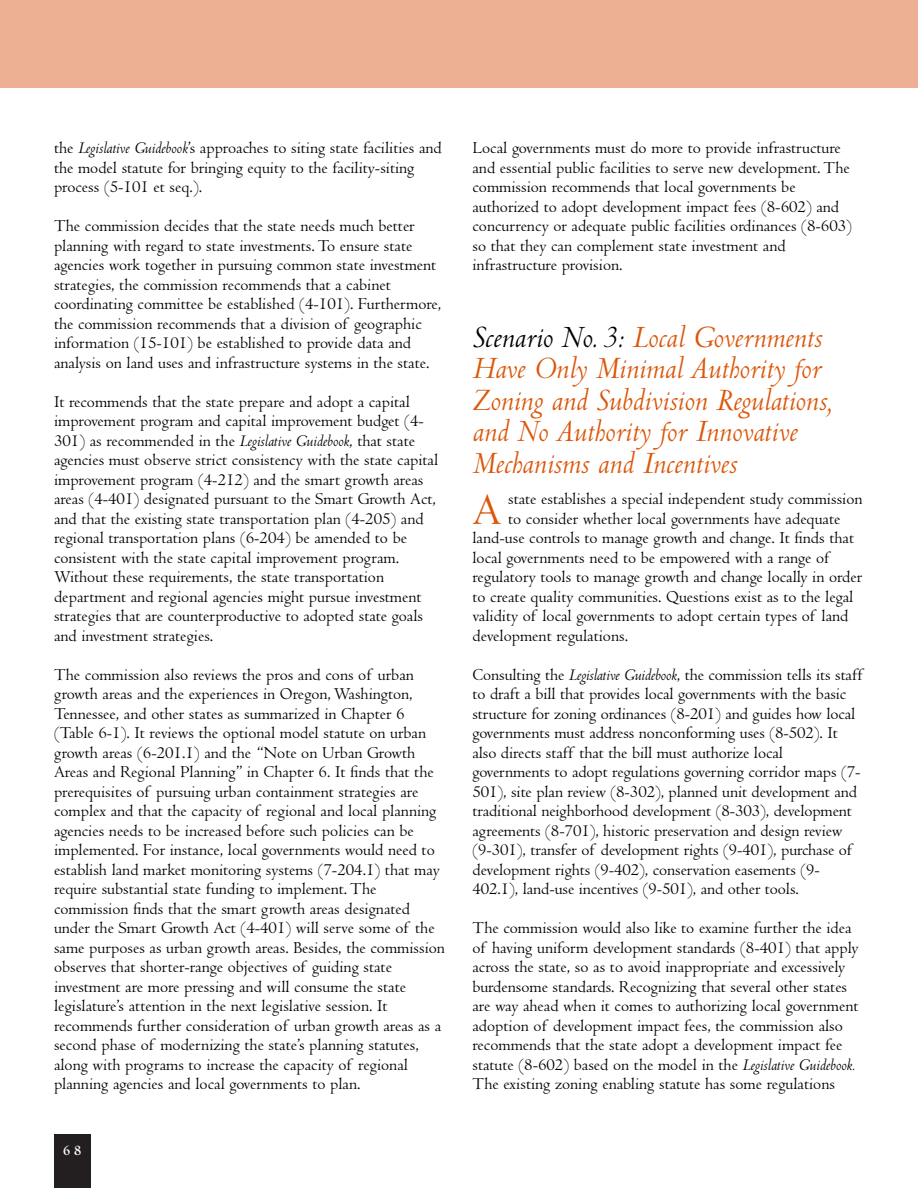
<style>
.page{position:relative;width:918px;height:1188px;background:#fff}
.page>*{position:absolute;margin:0;border:0;box-sizing:border-box;transform-origin:0 0}
.t1{font:46.2px "Centaur";color:#db570a}
.t2{font:italic 33px/31.5px "Centaur";color:#db570a}
.t3{font:17.25px/19.5px "Centaur";color:#000}
.t4{font:700 15px "Centaur";color:#fff}
.s1{font-style:italic}
.s2{color:#000}
</style>
<div class="page">
<div style="left:54px;top:1134px;width:37px;height:54px;background:#231f20"></div>
<div style="left:0;top:0;width:918px;height:87px;background:#eeb093"></div>
<p class="t3" style="left:54px;top:140px;width:389px">the <span class="s1">Legislative Guidebook</span>’s approaches to siting state facilities and the model statute for bringing equity to the facility-siting process (5-101 et seq.).</p>
<p class="t3" style="left:54px;top:218px;width:389px">The commission decides that the state needs much better planning with regard to state investments. To ensure state agencies work together in pursuing common state investment strategies, the commission recommends that a cabinet coordinating committee be established (4-101). Furthermore, the commission recommends that a division of geographic information (15-101) be established to provide data and analysis on land uses and infrastructure systems in the state.</p>
<p class="t3" style="left:54px;top:394px;width:386px">It recommends that the state prepare and adopt a capital improvement program and capital improvement budget (4- 301) as recommended in the <span class="s1">Legislative Guidebook</span>, that state agencies must observe strict consistency with the state capital improvement program (4-212) and the smart growth areas areas (4-401) designated pursuant to the Smart Growth Act, and that the existing state transportation plan (4-205) and regional transportation plans (6-204) be amended to be consistent with the state capital improvement program.<br>Without these requirements, the state transportation department and regional agencies might pursue investment strategies that are counterproductive to adopted state goals and investment strategies.</p>
<p class="t3" style="left:54px;top:667px;width:393px">The commission also reviews the pros and cons of urban growth areas and the experiences in Oregon, Washington, Tennessee, and other states as summarized in Chapter 6 (Table 6-1). It reviews the optional model statute on urban growth areas (6-201.1) and the “Note on Urban Growth Areas and Regional Planning” in Chapter 6. It finds that the prerequisites of pursuing urban containment strategies are complex and that the capacity of regional and local planning agencies needs to be increased before such policies can be implemented. For instance, local governments would need to establish land market monitoring systems (7-204.1) that may require substantial state funding to implement. The commission finds that the smart growth areas designated under the Smart Growth Act (4-401) will serve some of the same purposes as urban growth areas. Besides, the commission observes that shorter-range objectives of guiding state investment are more pressing and will consume the state legislature’s attention in the next legislative session. It recommends further consideration of urban growth areas as a second phase of modernizing the state’s planning statutes, along with programs to increase the capacity of regional planning agencies and local governments to plan.</p>
<p class="t4" style="left:63px;top:1145px;width:20px">68</p>
<p class="t3" style="left:473px;top:140px;width:381px">Local governments must do more to provide infrastructure and essential public facilities to serve new development. The commission recommends that local governments be authorized to adopt development impact fees (8-602) and concurrency or adequate public facilities ordinances (8-603) so that they can complement state investment and infrastructure provision.</p>
<h2 class="t2" style="left:472px;top:325px;width:361px"><span class="s2">Scenario No. 3:</span> Local Governments<br>Have Only Minimal Authority for<br>Zoning and Subdivision Regulations, and No Authority for Innovative<br>Mechanisms and Incentives</h2>
<h1 class="t1" style="left:472px;top:493px;width:30px">A</h1>
<p class="t3" style="left:508px;top:491px;width:356px">state establishes a special independent study commission</p>
<p class="t3" style="left:508px;top:511px;width:334px">to consider whether local governments have adequate</p>
<p class="t3" style="left:473px;top:530px;width:383px">land-use controls to manage growth and change. It finds that</p>
<p class="t3" style="left:473px;top:550px;width:358px">local governments need to be empowered with a range of</p>
<p class="t3" style="left:473px;top:569px;width:391px">regulatory tools to manage growth and change locally in order</p>
<p class="t3" style="left:473px;top:589px;width:382px">to create quality communities. Questions exist as to the legal</p>
<p class="t3" style="left:473px;top:608px;width:378px">validity of local governments to adopt certain types of land</p>
<p class="t3" style="left:473px;top:628px;width:157px">development regulations.</p>
<p class="t3" style="left:472px;top:667px;width:392px">Consulting the <span class="s1">Legislative Guidebook</span>, the commission tells its staff to draft a bill that provides local governments with the basic structure for zoning ordinances (8-201) and guides how local governments must address nonconforming uses (8-502). It also directs staff that the bill must authorize local governments to adopt regulations governing corridor maps (7- 501), site plan review (8-302), planned unit development and traditional neighborhood development (8-303), development agreements (8-701), historic preservation and design review (9-301), transfer of development rights (9-401), purchase of development rights (9-402), conservation easements (9- 402.1), land-use incentives (9-501), and other tools.</p>
<p class="t3" style="left:472px;top:920px;width:388px">The commission would also like to examine further the idea of having uniform development standards (8-401) that apply across the state, so as to avoid inappropriate and excessively burdensome standards. Recognizing that several other states are way ahead when it comes to authorizing local government adoption of development impact fees, the commission also recommends that the state adopt a development impact fee statute (8-602) based on the model in the <span class="s1">Legislative Guidebook.<br></span>The existing zoning enabling statute has some regulations</p>
</div>
